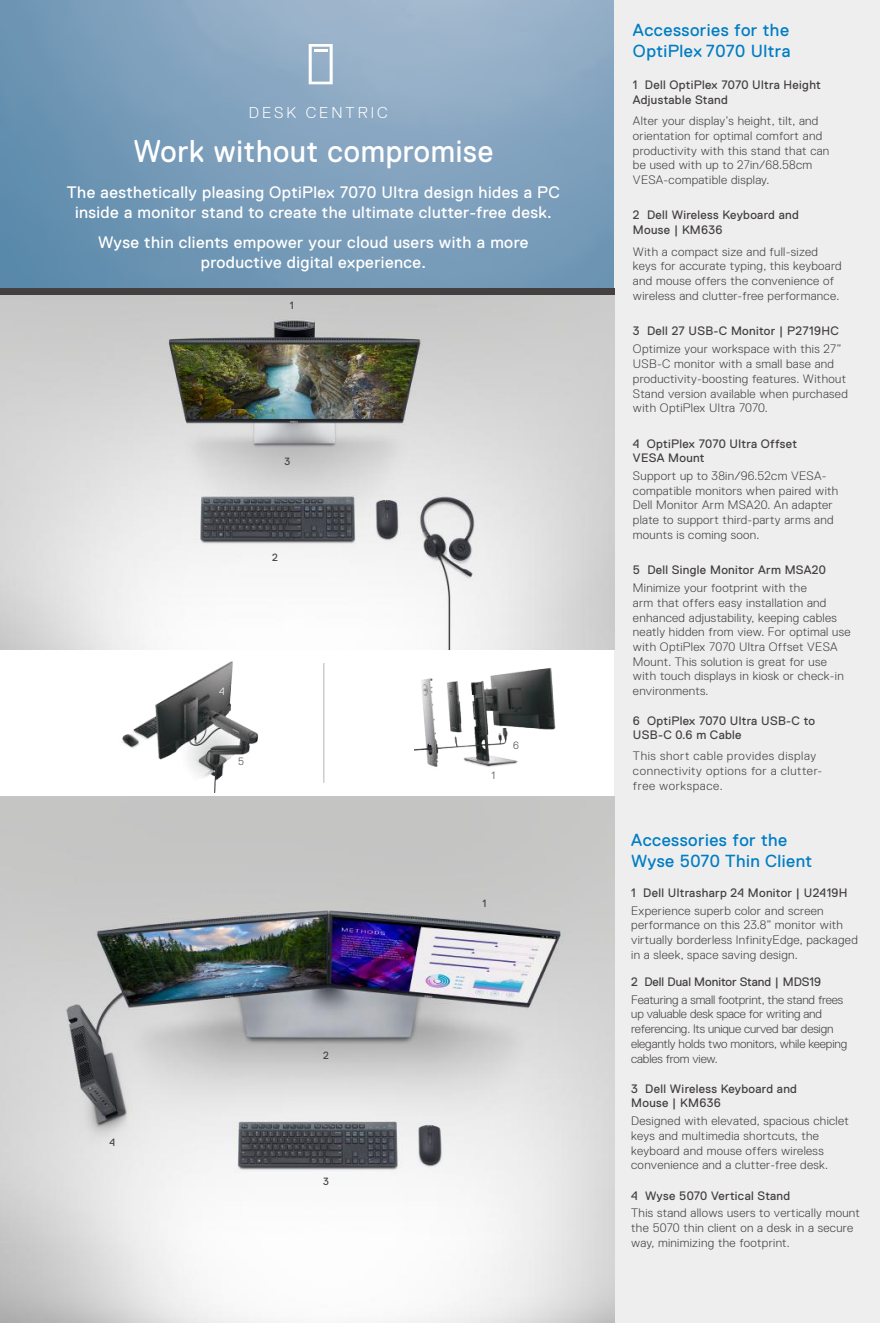
<style>
.page{position:relative;width:880px;height:1323px;background:#fff}
.page>*{position:absolute;margin:0;border:0;box-sizing:border-box;transform-origin:0 0}
.t1{font:31.5px "Dell Replica";letter-spacing:.025em;color:#fff;scale:.95 1}
.t2{font:17.5px/21px "Dell Replica";letter-spacing:.025em;color:#007dc4}
.t3{font:16.62px/19.9px "Dell Replica";letter-spacing:.025em;color:#fff;text-align:center}
.t4{font:300 15.75px "Dell Replica";letter-spacing:.19em;color:#fff}
.t5{font:300 12.25px/14.7px "Dell Replica";letter-spacing:.025em;color:#444041}
.t6{font:12.25px/14.7px "Dell Replica";letter-spacing:.025em;color:#444041}
.t7{font:300 12.25px/14.7px "Dell Replica";letter-spacing:-.01em;color:#444041}
.t8{font:300 12.25px/14.7px "Dell Replica";letter-spacing:.05em;color:#444041}
.t9{font:12.25px "Dell Replica";color:#444041}
.t10{font:10.5px "Dell Replica";color:#444041}
.t11{font:300 10.5px "Dell Replica";color:#444041}
.t12{font:300 10.5px "Dell Replica";color:#fff}
</style>
<div class="page">
<img style="left:0;top:0;width:614px;height:289px">
<div style="left:614px;top:0;width:265px;height:1323px;background:#eee"></div>
<img style="left:0;top:295px;width:614px;height:354px">
<div style="left:0;top:289px;width:614px;height:6px;background:#444041"></div>
<hr style="left:323px;top:663px;width:1px;height:120px;background:#b5b5b6">
<img style="left:122px;top:661px;width:137px;height:131px">
<img style="left:415px;top:668px;width:141px;height:99px">
<svg style="left:309px;top:44px;width:23px;height:40px"></svg>
<img style="left:0;top:797px;width:614px;height:526px">
<p class="t4" style="left:249px;top:104px;width:140px">DESK CENTRIC</p>
<h1 class="t1" style="left:133px;top:134px;width:380px">Work without compromise</h1>
<h3 class="t3" style="left:67px;top:182px;width:494px">The aesthetically pleasing OptiPlex 7070 Ultra design hides a PC inside a monitor stand to create the ultimate clutter-free desk.</h3>
<h3 class="t3" style="left:98px;top:232px;width:432px">Wyse thin clients empower your cloud users with a more productive digital experience.</h3>
<p class="t10" style="left:290px;top:300px;width:5px">1</p>
<p class="t10" style="left:284px;top:455px;width:7px">3</p>
<p class="t10" style="left:272px;top:552px;width:7px">2</p>
<p class="t12" style="left:219px;top:686px;width:7px">4</p>
<p class="t11" style="left:238px;top:756px;width:7px">5</p>
<p class="t10" style="left:109px;top:1137px;width:7px">4</p>
<p class="t10" style="left:323px;top:1049px;width:7px">2</p>
<p class="t10" style="left:323px;top:1175px;width:7px">3</p>
<p class="t11" style="left:491px;top:770px;width:5px">1</p>
<p class="t11" style="left:513px;top:740px;width:7px">6</p>
<p class="t10" style="left:482px;top:897px;width:5px">1</p>
<h2 class="t2" style="left:633px;top:19px;width:159px">Accessories for the<br>OptiPlex 7070 Ultra</h2>
<p class="t6" style="left:633px;top:78px;width:189px">1 Dell OptiPlex 7070 Ultra Height<br>Adjustable Stand</p>
<p class="t5" style="left:633px;top:114px;width:198px">Alter your display’s height, tilt, and orientation for optimal comfort and productivity with this stand that can be used with up to 27in/68.58cm VESA-compatible display.</p>
<p class="t6" style="left:633px;top:208px;width:167px">2 Dell Wireless Keyboard and<br>Mouse | KM636</p>
<p class="t5" style="left:633px;top:244px;width:210px">With a compact size and full-sized keys for accurate typing, this keyboard and mouse offers the convenience of wireless and clutter-free performance.</p>
<p class="t6" style="left:633px;top:324px;width:207px">3 Dell 27 USB-C Monitor | P2719HC</p>
<p class="t5" style="left:633px;top:342px;width:216px">Optimize your workspace with this 27” USB-C monitor with a small base and productivity-boosting features. Without Stand version available when purchased with OptiPlex Ultra 7070.</p>
<p class="t6" style="left:633px;top:436px;width:166px">4 OptiPlex 7070 Ultra Offset<br>VESA Mount</p>
<p class="t5" style="left:633px;top:468px;width:207px">Support up to 38in/96.52cm VESA&shy;compatible monitors when paired with Dell Monitor Arm MSA20. An adapter plate to support third-party arms and mounts is coming soon.</p>
<p class="t6" style="left:633px;top:563px;width:194px">5 Dell Single Monitor Arm MSA20</p>
<p class="t5" style="left:633px;top:581px;width:219px">Minimize your footprint with the<br>arm that offers easy installation and enhanced adjustability, keeping cables neatly hidden from view. For optimal use with OptiPlex 7070 Ultra Offset VESA Mount. This solution is great for use with touch displays in kiosk or check-in environments.</p>
<p class="t6" style="left:633px;top:713px;width:184px">6 OptiPlex 7070 Ultra USB-C to<br>USB-C 0.6 m Cable</p>
<p class="t8" style="left:633px;top:749px;width:191px">This short cable provides display connectivity options for a clutter&shy;free workspace.</p>
<h2 class="t2" style="left:631px;top:829px;width:182px">Accessories for the<br>Wyse 5070 Thin Client</h2>
<p class="t6" style="left:631px;top:885px;width:218px">1 Dell Ultrasharp 24 Monitor | U2419H</p>
<p class="t5" style="left:631px;top:903px;width:228px">Experience superb color and screen performance on this 23.8” monitor with virtually borderless InfinityEdge, packaged in a sleek, space saving design.</p>
<p class="t9" style="left:631px;top:975px;width:191px">2 Dell Dual Monitor Stand | MDS19</p>
<p class="t7" style="left:631px;top:992px;width:217px">Featuring a small footprint, the stand frees up valuable desk space for writing and referencing. Its unique curved bar design elegantly holds two monitors, while keeping cables from view.</p>
<p class="t6" style="left:631px;top:1081px;width:167px">3 Dell Wireless Keyboard and<br>Mouse | KM636</p>
<p class="t5" style="left:631px;top:1114px;width:219px">Designed with elevated, spacious chiclet keys and multimedia shortcuts, the keyboard and mouse offers wireless convenience and a clutter-free desk.</p>
<p class="t6" style="left:631px;top:1188px;width:161px">4 Wyse 5070 Vertical Stand</p>
<p class="t5" style="left:631px;top:1206px;width:230px">This stand allows users to vertically mount the 5070 thin client on a desk in a secure way, minimizing the footprint.</p>
</div>
